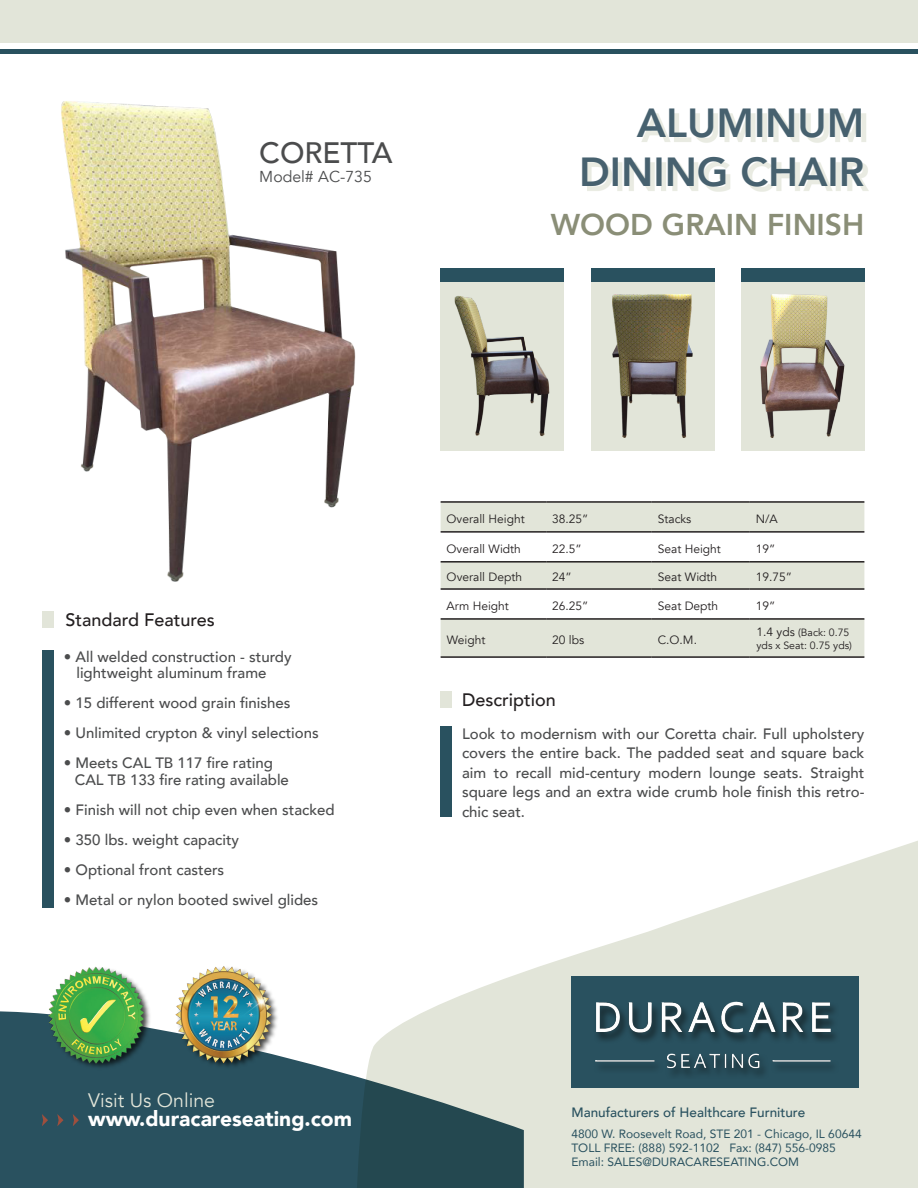
<style>
.page{position:relative;width:918px;height:1188px;background:#fff}
.page>*{position:absolute;margin:0;border:0;box-sizing:border-box;transform-origin:0 0}
.t1{font:800 40.5px/48.6px "Avenir";color:#47616f;text-align:right}
.t2{font:800 30px "Avenir";color:#8a8e77}
.t3{font:500 29.4px "Avenir";color:#4b4c4d}
.t4{font:900 21px "Avenir";color:#fff}
.t5{font:19.5px "Avenir";color:#e2e5d9}
.t6{font:500 18px "Avenir";color:#231f20}
.t7{font:15.75px "Avenir";color:#4b4c4d}
.t8{font:500 15px/19.5px "Avenir";color:#4b4c4d}
.t9{font:500 13.5px "Avenir";color:#29515f}
.t10{font:12px "Avenir";color:#231f20}
.t11{font:12px/14.4px "Avenir";color:#29515f}
.t12{font:10.5px/12.6px "Avenir";color:#231f20}
.s1{font-size:12px}
</style>
<div class="page">
<svg style="left:0;top:1011px;width:356px;height:176px;background:#3b606c"></svg>
<svg style="left:356px;top:841px;width:561px;height:346px;fill:#e2e5d9"></svg>
<svg style="left:73px;top:1113px;width:6px;height:12px"></svg>
<svg style="left:57px;top:1113px;width:6px;height:12px"></svg>
<svg style="left:42px;top:1113px;width:6px;height:12px"></svg>
<img style="left:48px;top:966px;width:232px;height:104px">
<div style="left:570px;top:976px;width:288px;height:111px;background:#29515f"></div>
<img style="left:595px;top:1001px;width:240px;height:74px">
<div style="left:0;top:0;width:917px;height:42px;background:#e2e5d9"></div>
<div style="left:0;top:49px;width:917px;height:5px;background:#29515f"></div>
<div style="left:586px;top:113px;width:282px;height:78px;background:#e2e5d9;opacity:.75"></div>
<img style="left:61px;top:101px;width:295px;height:481px">
<div style="left:440px;top:282px;width:123px;height:168px;background:#e2e5d9"></div>
<img style="left:454px;top:296px;width:96px;height:140px">
<div style="left:440px;top:268px;width:123px;height:14px;background:#29515f"></div>
<div style="left:590px;top:282px;width:123px;height:168px;background:#e2e5d9"></div>
<img style="left:612px;top:294px;width:81px;height:144px">
<div style="left:590px;top:268px;width:123px;height:14px;background:#29515f"></div>
<div style="left:741px;top:282px;width:123px;height:168px;background:#e2e5d9"></div>
<img style="left:760px;top:294px;width:85px;height:144px">
<div style="left:741px;top:268px;width:123px;height:14px;background:#29515f"></div>
<div style="left:42px;top:649px;width:12px;height:258px;background:#29515f"></div>
<div style="left:42px;top:611px;width:12px;height:16px;background:#e2e5d9"></div>
<div style="left:440px;top:726px;width:12px;height:90px;background:#29515f"></div>
<div style="left:440px;top:691px;width:12px;height:17px;background:#e2e5d9"></div>
<svg style="left:440px;top:502px;width:424px;height:154px;fill:#e2e5d9"></svg>
<hr style="left:440px;top:501px;width:106px;height:1px;background:#231f20">
<hr style="left:546px;top:501px;width:105px;height:1px;background:#231f20">
<hr style="left:651px;top:501px;width:98px;height:1px;background:#231f20">
<hr style="left:749px;top:501px;width:115px;height:1px;background:#231f20">
<hr style="left:440px;top:531px;width:106px;height:1px;background:#231f20">
<hr style="left:546px;top:531px;width:105px;height:1px;background:#231f20">
<hr style="left:651px;top:531px;width:98px;height:1px;background:#231f20">
<hr style="left:749px;top:531px;width:115px;height:1px;background:#231f20">
<hr style="left:440px;top:561px;width:106px;height:1px;background:#231f20">
<hr style="left:546px;top:561px;width:105px;height:1px;background:#231f20">
<hr style="left:651px;top:561px;width:98px;height:1px;background:#231f20">
<hr style="left:749px;top:561px;width:115px;height:1px;background:#231f20">
<hr style="left:440px;top:588px;width:106px;height:1px;background:#231f20">
<hr style="left:546px;top:588px;width:105px;height:1px;background:#231f20">
<hr style="left:651px;top:588px;width:98px;height:1px;background:#231f20">
<hr style="left:749px;top:588px;width:115px;height:1px;background:#231f20">
<hr style="left:440px;top:618px;width:106px;height:1px;background:#231f20">
<hr style="left:546px;top:618px;width:105px;height:1px;background:#231f20">
<hr style="left:651px;top:618px;width:98px;height:1px;background:#231f20">
<hr style="left:749px;top:618px;width:115px;height:1px;background:#231f20">
<hr style="left:440px;top:656px;width:106px;height:1px;background:#231f20">
<hr style="left:546px;top:656px;width:105px;height:1px;background:#231f20">
<hr style="left:651px;top:656px;width:98px;height:1px;background:#231f20">
<hr style="left:749px;top:656px;width:115px;height:1px;background:#231f20">
<p class="t3" style="left:259px;top:127px;width:135px">CORETTA</p>
<p class="t7" style="left:259px;top:167px;width:114px">Model# AC-735</p>
<p class="t1" style="left:579px;top:99px;width:286px">ALUMINUM<br>DINING CHAIR</p>
<p class="t2" style="left:550px;top:201px;width:315px">WOOD GRAIN FINISH</p>
<p class="t6" style="left:65px;top:603px;width:151px">Standard Features</p>
<p class="t8" style="left:76px;top:647px;width:217px;line-height:16.5px;text-indent:-13px">• All welded construction - sturdy lightweight aluminum frame</p>
<p class="t8" style="left:64px;top:692px;width:228px">• 15 different wood grain finishes</p>
<p class="t8" style="left:64px;top:722px;width:256px">• Unlimited crypton &amp; vinyl selections</p>
<p class="t8" style="left:75px;top:753px;width:215px;line-height:16.5px;text-indent:-11px">• Meets CAL TB 117 fire rating<br>CAL TB 133 fire rating available</p>
<p class="t8" style="left:64px;top:798px;width:272px">• Finish will not chip even when stacked</p>
<p class="t8" style="left:64px;top:828px;width:177px">• 350 lbs. weight capacity</p>
<p class="t8" style="left:64px;top:858px;width:162px">• Optional front casters</p>
<p class="t8" style="left:64px;top:888px;width:256px">• Metal or nylon booted swivel glides</p>
<h3 class="t5" style="left:88px;top:1088px;width:128px">Visit Us Online</h3>
<h3 class="t4" style="left:88px;top:1099px;width:265px">www.duracareseating.com</h3>
<p class="t10" style="left:446px;top:511px;width:79px">Overall Height</p>
<p class="t10" style="left:552px;top:511px;width:38px">38.25”</p>
<p class="t10" style="left:657px;top:511px;width:35px">Stacks</p>
<p class="t10" style="left:755px;top:511px;width:24px">N/A</p>
<p class="t10" style="left:446px;top:541px;width:76px">Overall Width</p>
<p class="t10" style="left:552px;top:541px;width:31px">22.5”</p>
<p class="t10" style="left:657px;top:541px;width:65px">Seat Height</p>
<p class="t10" style="left:755px;top:541px;width:21px">19”</p>
<p class="t10" style="left:446px;top:570px;width:77px">Overall Depth</p>
<p class="t10" style="left:552px;top:570px;width:21px">24”</p>
<p class="t10" style="left:657px;top:570px;width:61px">Seat Width</p>
<p class="t10" style="left:755px;top:570px;width:38px">19.75”</p>
<p class="t10" style="left:446px;top:598px;width:64px">Arm Height</p>
<p class="t10" style="left:552px;top:598px;width:38px">26.25”</p>
<p class="t10" style="left:657px;top:598px;width:62px">Seat Depth</p>
<p class="t10" style="left:755px;top:598px;width:21px">19”</p>
<p class="t10" style="left:446px;top:632px;width:40px">Weight</p>
<p class="t10" style="left:552px;top:632px;width:34px">20 lbs</p>
<p class="t10" style="left:657px;top:632px;width:41px">C.O.M.</p>
<p class="t12" style="left:756px;top:626px;width:97px"><span class="s1">1.4 yds</span> (Back: 0.75 yds x Seat: 0.75 yds)</p>
<p class="t6" style="left:462px;top:683px;width:95px">Description</p>
<p class="t8" style="left:462px;top:722px;width:404px;text-align:justify">Look to modernism with our Coretta chair. Full upholstery covers the entire back. The padded seat and square back aim to recall mid-century modern lounge seats. Straight square legs and an extra wide crumb hole finish this retro&shy;chic seat.</p>
<p class="t9" style="left:571px;top:1100px;width:235px">Manufacturers of Healthcare Furniture</p>
<p class="t11" style="left:571px;top:1125px;width:291px">4800 W. Roosevelt Road, STE 201 - Chicago, IL 60644<br>TOLL FREE: (888) 592-1102 Fax: (847) 556-0985<br>Email: SALES@DURACARESEATING.COM</p>
</div>
